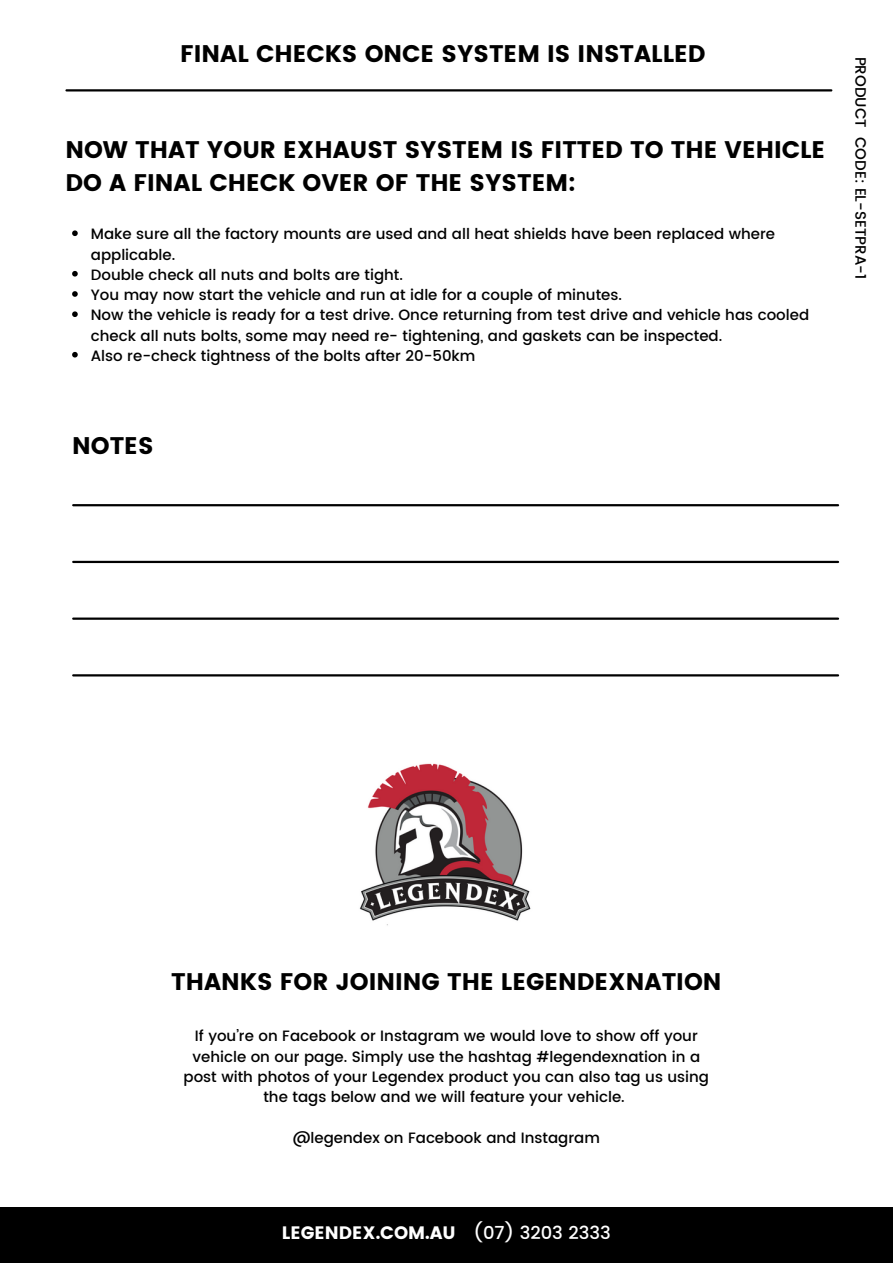
<style>
.page{position:relative;width:893px;height:1264px;background:#fff}
.page>*{position:absolute;margin:0;border:0;box-sizing:border-box;transform-origin:0 0}
.t1{font:24px/32.5px "Poppins";color:#000}
.t2{font:18px "Poppins";color:#fff}
.t3{font:500 15px/20.2px "Poppins";color:#000}
.s1{font-weight:500}
</style>
<div class="page">
<svg style="left:72px;top:230px;width:6px;height:6px"></svg>
<svg style="left:72px;top:271px;width:6px;height:5px"></svg>
<svg style="left:72px;top:291px;width:6px;height:6px"></svg>
<svg style="left:72px;top:311px;width:6px;height:6px"></svg>
<svg style="left:72px;top:352px;width:6px;height:5px"></svg>
<div style="left:0;top:1207px;width:892px;height:55px;background:#000"></div>
<hr style="left:66px;top:89px;width:765px;height:2px;background:#000">
<hr style="left:73px;top:504px;width:765px;height:2px;background:#000">
<hr style="left:73px;top:617px;width:765px;height:2px;background:#000">
<hr style="left:73px;top:561px;width:765px;height:2px;background:#000">
<hr style="left:73px;top:674px;width:765px;height:2px;background:#000">
<img style="left:359px;top:763px;width:172px;height:163px">
<h1 class="t1" style="left:180px;top:38px;width:527px">FINAL CHECKS ONCE SYSTEM IS INSTALLED</h1>
<h1 class="t1" style="left:65px;top:133px;width:761px">NOW THAT YOUR EXHAUST SYSTEM IS FITTED TO THE VEHICLE<br>DO A FINAL CHECK OVER OF THE SYSTEM:</h1>
<p class="t3" style="left:91px;top:224px;width:719px">Make sure all the factory mounts are used and all heat shields have been replaced where applicable.<br>Double check all nuts and bolts are tight.<br>You may now start the vehicle and run at idle for a couple of minutes.<br>Now the vehicle is ready for a test drive. Once returning from test drive and vehicle has cooled check all nuts bolts, some may need re- tightening, and gaskets can be inspected.<br>Also re-check tightness of the bolts after 20-50km</p>
<h1 class="t1" style="left:72px;top:429px;width:83px">NOTES</h1>
<p class="t3" style="left:870px;top:57px;width:224px;rotate:90deg">PRODUCT CODE: EL-SETPRA-1</p>
<h1 class="t1" style="left:171px;top:965px;width:552px">THANKS FOR JOINING THE LEGENDEXNATION</h1>
<p class="t3" style="left:183px;top:1026px;width:527px;text-align:center">If you’re on Facebook or Instagram we would love to show off your vehicle on our page. Simply use the hashtag #legendexnation in a post with photos of your Legendex product you can also tag us using the tags below and we will feature your vehicle.</p>
<p class="t3" style="left:293px;top:1127px;width:309px">@legendex on Facebook and Instagram</p>
<p class="t2" style="left:282px;top:1222px;width:330px">LEGENDEX.COM.AU <span class="s1">(07) 3203 2333</span></p>
</div>
